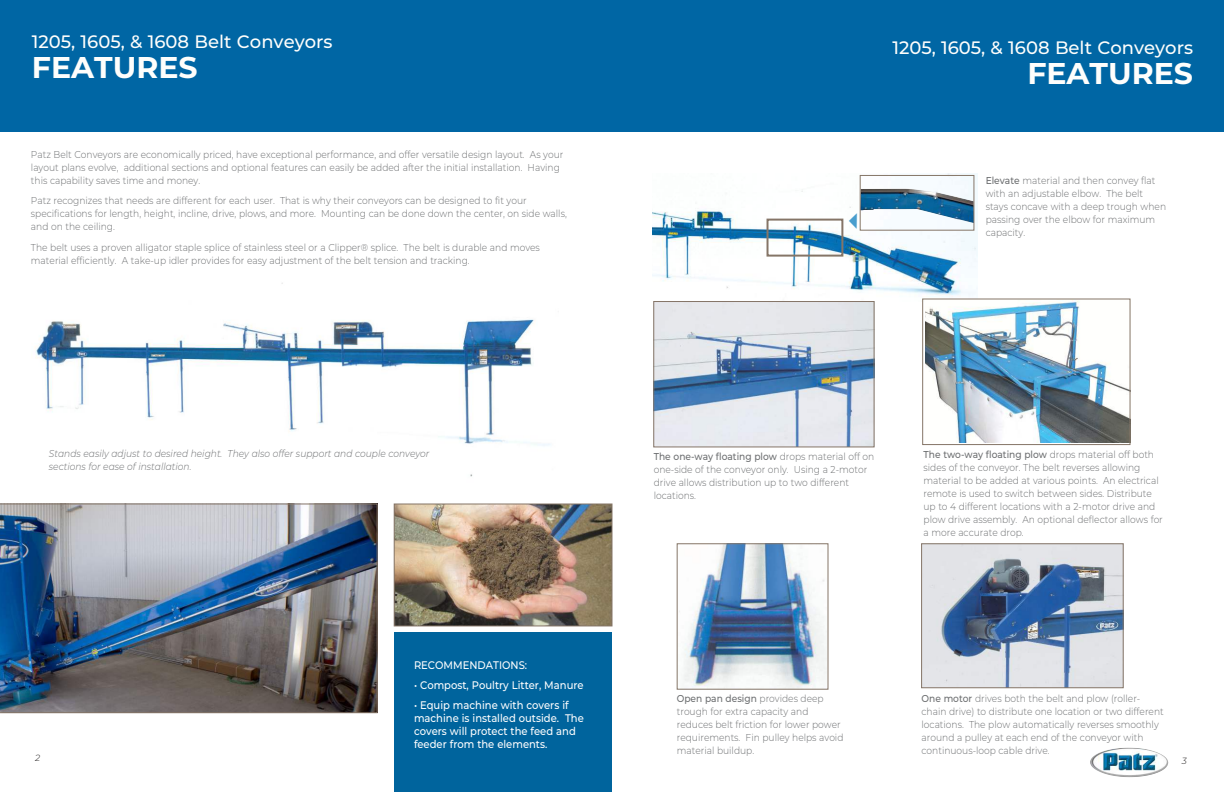
<style>
.page{position:relative;width:1224px;height:792px;background:#fff}
.page>*{position:absolute;margin:0;border:0;box-sizing:border-box;transform-origin:0 0}
.t1{font:700 30px "Montserrat";color:#fefefc}
.t2{font:500 18px "Montserrat";color:#fefefc}
.t3{font:500 11px/13px "Montserrat";color:#fff;scale:.91 1}
.t4{font:300 10px/13px "Montserrat";color:#6c6e70;scale:.91 1}
.t5{font:italic 300 10px/13px "Montserrat";color:#6c6e70;scale:.91 1}
.t6{font:italic 300 9px "Montserrat";color:#221f1f}
.s1{font-weight:500}
</style>
<div class="page">
<div style="left:0;top:0;width:1224px;height:132px;background:#0066a4"></div>
<div style="left:394px;top:632px;width:218px;height:160px;background:#00649d"></div>
<img style="left:1097px;top:748px;width:31px;height:6px">
<img style="left:396px;top:505px;width:215px;height:119px">
<div style="left:394px;top:503px;width:219px;height:123px;border:1px solid #857567"></div>
<img style="left:0;top:504px;width:378px;height:209px">
<img style="left:35px;top:283px;width:516px;height:194px">
<img style="left:652px;top:174px;width:326px;height:123px">
<img style="left:862px;top:189px;width:110px;height:34px">
<div style="left:860px;top:175px;width:114px;height:56px;border:1px solid #857567"></div>
<div style="left:767px;top:219px;width:76px;height:38px;border:2px solid #857567"></div>
<img style="left:679px;top:545px;width:148px;height:143px">
<div style="left:677px;top:543px;width:152px;height:147px;border:1px solid #857567"></div>
<img style="left:923px;top:545px;width:199px;height:141px">
<div style="left:921px;top:543px;width:203px;height:145px;border:1px solid #857567"></div>
<img style="left:926px;top:300px;width:203px;height:143px">
<div style="left:922px;top:298px;width:209px;height:147px;border:1px solid #857567"></div>
<img style="left:655px;top:303px;width:218px;height:142px">
<div style="left:653px;top:301px;width:222px;height:146px;border:1px solid #857567"></div>
<svg style="left:849px;top:213px;width:8px;height:16px"></svg>
<h2 class="t2" style="left:32px;top:34px;width:302px">1205, 1605, &amp; 1608 Belt Conveyors</h2>
<h1 class="t1" style="left:32px;top:50px;width:167px">FEATURES</h1>
<p class="t4" style="left:31px;top:149px;width:587px">Patz Belt Conveyors are economically priced, have exceptional performance, and offer versatile design layout. As your layout plans evolve, additional sections and optional features can easily be added after the initial installation. Having this capability saves time and money.</p>
<p class="t4" style="left:31px;top:195px;width:590px">Patz recognizes that needs are different for each user. That is why their conveyors can be designed to fit your specifications for length, height, incline, drive, plows, and more. Mounting can be done down the center, on side walls, and on the ceiling.</p>
<p class="t4" style="left:31px;top:241px;width:561px">The belt uses a proven alligator staple splice of stainless steel or a Clipper® splice. The belt is durable and moves material efficiently. A take-up idler provides for easy adjustment of the belt tension and tracking.</p>
<h2 class="t2" style="left:892px;top:41px;width:302px">1205, 1605, &amp; 1608 Belt Conveyors</h2>
<h1 class="t1" style="left:1027px;top:57px;width:167px">FEATURES</h1>
<p class="t4" style="left:986px;top:175px;width:200px"><span class="s1">Elevate</span> material and then convey flat with an adjustable elbow. The belt stays concave with a deep trough when passing over the elbow for maximum capacity.</p>
<p class="t5" style="left:49px;top:448px;width:420px">Stands easily adjust to desired height. They also offer support and couple conveyor sections for ease of installation.</p>
<p class="t6" style="left:35px;top:754px;width:7px">2</p>
<p class="t3" style="left:414px;top:659px;width:126px">RECOMMENDATIONS:</p>
<p class="t3" style="left:414px;top:679px;width:188px">• Compost, Poultry Litter, Manure</p>
<p class="t3" style="left:414px;top:700px;width:188px">• Equip machine with covers if machine is installed outside. The covers will protect the feed and feeder from the elements.</p>
<p class="t4" style="left:654px;top:451px;width:244px"><span class="s1">The one-way floating plow</span> drops material off on one-side of the conveyor only. Using a 2-motor drive allows distribution up to two different locations.</p>
<p class="t4" style="left:924px;top:449px;width:265px"><span class="s1">The two-way floating plow</span> drops material off both sides of the conveyor. The belt reverses allowing material to be added at various points. An electrical remote is used to switch between sides. Distribute up to 4 different locations with a 2-motor drive and plow drive assembly. An optional deflector allows for a more accurate drop.</p>
<p class="t4" style="left:677px;top:693px;width:185px"><span class="s1">Open pan design</span> provides deep trough for extra capacity and reduces belt friction for lower power requirements. Fin pulley helps avoid material buildup.</p>
<p class="t4" style="left:922px;top:693px;width:268px"><span class="s1">One motor</span> drives both the belt and plow (roller&shy;chain drive) to distribute one location or two different locations. The plow automatically reverses smoothly around a pulley at each end of the conveyor with continuous-loop cable drive.</p>
<p class="t6" style="left:1182px;top:757px;width:7px">3</p>
</div>
